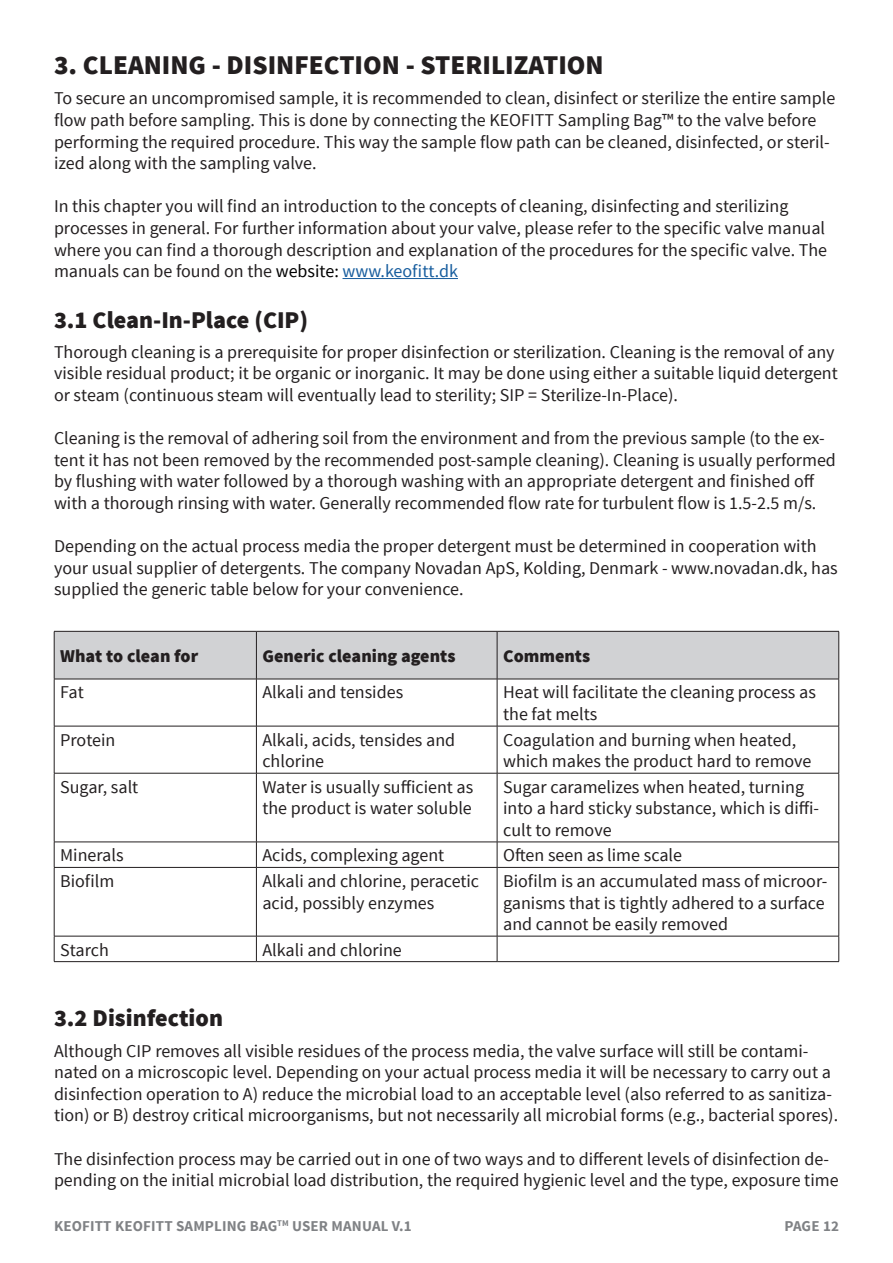
<style>
.page{position:relative;width:893px;height:1263px;background:#fff}
.page>*{position:absolute;margin:0;border:0;box-sizing:border-box;transform-origin:0 0}
.t1{font:900 27px "Source Sans Pro";color:#231f20}
.t2{font:900 24px "Source Sans Pro";color:#231f20}
.t3{font:18px/21.6px "Source Sans Pro";color:#231f20}
.t4{font:900 18px "Source Sans Pro";color:#231f20}
.t5{font:700 15px "Source Sans Pro";letter-spacing:.01em;color:#808285}
.s1{color:#000001}
.s2{color:#175d9e}
</style>
<div class="page">
<hr style="left:342px;top:278px;width:116px;height:1px;background:#175d9e">
<div style="left:55px;top:632px;width:783px;height:47px;background:#d1d2d4"></div>
<hr style="left:54px;top:631px;width:202px;height:1px;background:#231f20">
<hr style="left:54px;top:631px;width:1px;height:48px;background:#231f20">
<hr style="left:256px;top:631px;width:241px;height:1px;background:#231f20">
<hr style="left:256px;top:631px;width:1px;height:48px;background:#231f20">
<hr style="left:497px;top:631px;width:342px;height:1px;background:#231f20">
<hr style="left:497px;top:631px;width:1px;height:48px;background:#231f20">
<hr style="left:838px;top:631px;width:1px;height:48px;background:#231f20">
<hr style="left:54px;top:679px;width:202px;height:1px;background:#231f20">
<hr style="left:54px;top:679px;width:1px;height:47px;background:#231f20">
<hr style="left:256px;top:679px;width:241px;height:1px;background:#231f20">
<hr style="left:256px;top:679px;width:1px;height:47px;background:#231f20">
<hr style="left:497px;top:679px;width:342px;height:1px;background:#231f20">
<hr style="left:497px;top:679px;width:1px;height:47px;background:#231f20">
<hr style="left:838px;top:679px;width:1px;height:47px;background:#231f20">
<hr style="left:54px;top:726px;width:202px;height:1px;background:#231f20">
<hr style="left:54px;top:726px;width:1px;height:47px;background:#231f20">
<hr style="left:256px;top:726px;width:241px;height:1px;background:#231f20">
<hr style="left:256px;top:726px;width:1px;height:47px;background:#231f20">
<hr style="left:497px;top:726px;width:342px;height:1px;background:#231f20">
<hr style="left:497px;top:726px;width:1px;height:47px;background:#231f20">
<hr style="left:838px;top:726px;width:1px;height:47px;background:#231f20">
<hr style="left:54px;top:773px;width:202px;height:1px;background:#231f20">
<hr style="left:54px;top:773px;width:1px;height:69px;background:#231f20">
<hr style="left:256px;top:773px;width:241px;height:1px;background:#231f20">
<hr style="left:256px;top:773px;width:1px;height:69px;background:#231f20">
<hr style="left:497px;top:773px;width:342px;height:1px;background:#231f20">
<hr style="left:497px;top:773px;width:1px;height:69px;background:#231f20">
<hr style="left:838px;top:773px;width:1px;height:69px;background:#231f20">
<hr style="left:54px;top:842px;width:202px;height:1px;background:#231f20">
<svg style="left:54px;top:842px;width:1px;height:25px"></svg>
<hr style="left:256px;top:842px;width:241px;height:1px;background:#231f20">
<svg style="left:256px;top:842px;width:1px;height:25px"></svg>
<hr style="left:497px;top:842px;width:342px;height:1px;background:#231f20">
<svg style="left:497px;top:842px;width:1px;height:25px"></svg>
<svg style="left:838px;top:842px;width:1px;height:25px"></svg>
<hr style="left:54px;top:867px;width:202px;height:1px;background:#231f20">
<hr style="left:54px;top:867px;width:1px;height:69px;background:#231f20">
<hr style="left:256px;top:867px;width:241px;height:1px;background:#231f20">
<hr style="left:256px;top:867px;width:1px;height:69px;background:#231f20">
<hr style="left:497px;top:867px;width:342px;height:1px;background:#231f20">
<hr style="left:497px;top:867px;width:1px;height:69px;background:#231f20">
<hr style="left:838px;top:867px;width:1px;height:69px;background:#231f20">
<hr style="left:54px;top:936px;width:202px;height:1px;background:#231f20">
<svg style="left:54px;top:936px;width:1px;height:25px"></svg>
<hr style="left:256px;top:936px;width:241px;height:1px;background:#231f20">
<svg style="left:256px;top:936px;width:1px;height:25px"></svg>
<hr style="left:497px;top:936px;width:342px;height:1px;background:#231f20">
<svg style="left:497px;top:936px;width:1px;height:25px"></svg>
<svg style="left:838px;top:936px;width:1px;height:25px"></svg>
<hr style="left:54px;top:961px;width:202px;height:1px;background:#231f20">
<hr style="left:256px;top:961px;width:241px;height:1px;background:#231f20">
<hr style="left:497px;top:961px;width:342px;height:1px;background:#231f20">
<h1 class="t1" style="left:54px;top:48px;width:551px">3. CLEANING - DISINFECTION - STERILIZATION</h1>
<p class="t3" style="left:54px;top:88px;width:783px">To secure an uncompromised sample, it is recommended to clean, disinfect or sterilize the entire sample flow path before sampling. This is done by connecting the KEOFITT Sampling Bag™ to the valve before performing the required procedure. This way the sample flow path can be cleaned, disinfected, or steril&shy;ized along with the sampling valve.</p>
<p class="t3" style="left:54px;top:196px;width:775px">In this chapter you will find an introduction to the concepts of cleaning, disinfecting and sterilizing processes in general. For further information about your valve, please refer to the specific valve manual where you can find a thorough description and explanation of the procedures for the specific valve. The manuals can be found on the <span class="s1">website:</span> <span class="s2">www.keofitt.dk</span></p>
<h2 class="t2" style="left:54px;top:304px;width:256px">3.1 Clean-In-Place (CIP)</h2>
<p class="t3" style="left:54px;top:341px;width:785px">Thorough cleaning is a prerequisite for proper disinfection or sterilization. Cleaning is the removal of any visible residual product; it be organic or inorganic. It may be done using either a suitable liquid detergent or steam (continuous steam will eventually lead to sterility; SIP = Sterilize-In-Place).</p>
<p class="t3" style="left:54px;top:428px;width:783px">Cleaning is the removal of adhering soil from the environment and from the previous sample (to the ex&shy;tent it has not been removed by the recommended post-sample cleaning). Cleaning is usually performed by flushing with water followed by a thorough washing with an appropriate detergent and finished off with a thorough rinsing with water. Generally recommended flow rate for turbulent flow is 1.5-2.5 m/s.</p>
<p class="t3" style="left:54px;top:536px;width:785px">Depending on the actual process media the proper detergent must be determined in cooperation with your usual supplier of detergents. The company Novadan ApS, Kolding, Denmark - www.novadan.dk, has supplied the generic table below for your convenience.</p>
<p class="t4" style="left:60px;top:644px;width:139px">What to clean for</p>
<p class="t4" style="left:262px;top:644px;width:195px">Generic cleaning agents</p>
<p class="t4" style="left:503px;top:644px;width:89px">Comments</p>
<p class="t3" style="left:60px;top:682px;width:25px">Fat</p>
<p class="t3" style="left:262px;top:682px;width:142px">Alkali and tensides</p>
<p class="t3" style="left:503px;top:682px;width:314px">Heat will facilitate the cleaning process as the fat melts</p>
<p class="t3" style="left:60px;top:729px;width:57px">Protein</p>
<p class="t3" style="left:262px;top:729px;width:194px">Alkali, acids, tensides and chlorine</p>
<p class="t3" style="left:503px;top:729px;width:310px">Coagulation and burning when heated, which makes the product hard to remove</p>
<p class="t3" style="left:60px;top:776px;width:80px">Sugar, salt</p>
<p class="t3" style="left:262px;top:776px;width:212px">Water is usually sufficient as the product is water soluble</p>
<p class="t3" style="left:503px;top:776px;width:318px">Sugar caramelizes when heated, turning into a hard sticky substance, which is diffi&shy;cult to remove</p>
<p class="t3" style="left:60px;top:845px;width:65px">Minerals</p>
<p class="t3" style="left:262px;top:845px;width:183px">Acids, complexing agent</p>
<p class="t3" style="left:503px;top:845px;width:180px">Often seen as lime scale</p>
<p class="t3" style="left:60px;top:870px;width:56px">Biofilm</p>
<p class="t3" style="left:262px;top:870px;width:218px">Alkali and chlorine, peracetic acid, possibly enzymes</p>
<p class="t3" style="left:503px;top:870px;width:326px">Biofilm is an accumulated mass of microor&shy;ganisms that is tightly adhered to a surface and cannot be easily removed</p>
<p class="t3" style="left:60px;top:939px;width:50px">Starch</p>
<p class="t3" style="left:262px;top:939px;width:141px">Alkali and chlorine</p>
<h2 class="t2" style="left:54px;top:1003px;width:170px">3.2 Disinfection</h2>
<p class="t3" style="left:54px;top:1040px;width:786px">Although CIP removes all visible residues of the process media, the valve surface will still be contami&shy;nated on a microscopic level. Depending on your actual process media it will be necessary to carry out a disinfection operation to A) reduce the microbial load to an acceptable level (also referred to as sanitiza&shy;tion) or B) destroy critical microorganisms, but not necessarily all microbial forms (e.g., bacterial spores).</p>
<p class="t3" style="left:54px;top:1148px;width:786px">The disinfection process may be carried out in one of two ways and to different levels of disinfection de&shy;pending on the initial microbial load distribution, the required hygienic level and the type, exposure time</p>
<p class="t5" style="left:54px;top:1216px;width:359px">KEOFITT KEOFITT SAMPLING BAG<sup>TM</sup> USER MANUAL V.1</p>
<p class="t5" style="left:784px;top:1216px;width:56px">PAGE 12</p>
</div>
